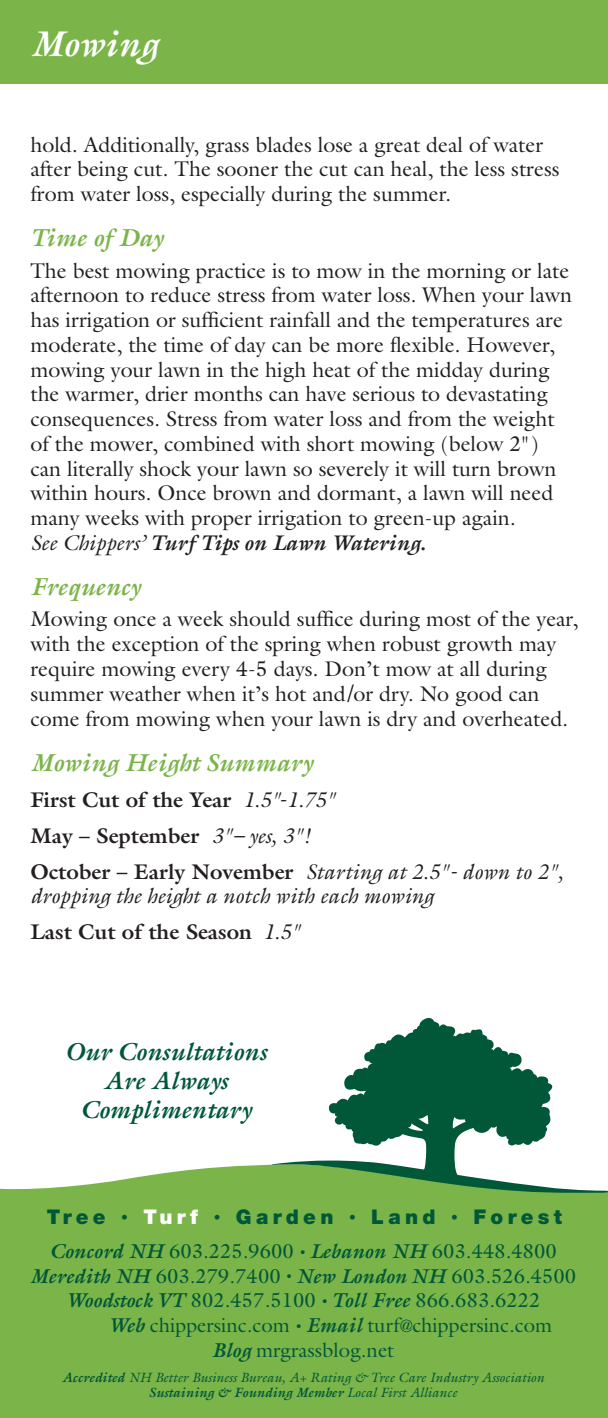
<style>
.page{position:relative;width:608px;height:1418px;background:#fff}
.page>*{position:absolute;margin:0;border:0;box-sizing:border-box;transform-origin:0 0}
.t1{font:italic 700 36px "Galliard";color:#fff}
.t2{font:italic 700 24.75px/29.2px "Galliard";color:#005838;text-align:center}
.t3{font:italic 700 24.75px "Galliard";color:#7bb549}
.t4{font:21.38px/24.8px "Galliard";color:#231f20}
.t5{font:700 21.38px/36px "Galliard";color:#231f20}
.t6{font:italic 21.38px/36px "Galliard";color:#231f20}
.t7{font:20.25px "Galliard";color:#005838}
.t8{font:900 20.25px "Helvetica Neue";letter-spacing:.215em;color:#005838}
.t9{font:italic 13.5px/15.8px "Galliard";color:#005838;text-align:center}
.s1{font-style:italic}
.s2{font-weight:700;font-style:italic}
.s3{font-family:"Minion";font-size:24.75px}
.s4{font-weight:400;font-style:italic}
.s5{font-weight:700;font-style:normal}
.s6{color:#fff}
.s7{font-size:11.25px}
.s8{font-size:18px}
.s9{font-weight:700}
</style>
<div class="page">
<div style="left:0;top:0;width:608px;height:84px;background:#7bb549"></div>
<div style="left:0;top:1164px;width:608px;height:254px;background:#7bb549"></div>
<svg style="left:270px;top:1160px;width:338px;height:33px"></svg>
<svg style="left:328px;top:1017px;width:229px;height:161px;fill:#005838"></svg>
<h1 class="t1" style="left:30px;top:22px;width:129px">Mowing</h1>
<p class="t4" style="left:30px;top:132px;width:530px">hold. Additionally, grass blades lose a great deal of water after being cut. The sooner the cut can heal, the less stress from water loss, especially during the summer.</p>
<p class="t3" style="left:30px;top:222px;width:134px">Time of Day</p>
<p class="t4" style="left:30px;top:258px;width:543px">The best mowing practice is to mow in the morning or late afternoon to reduce stress from water loss. When your lawn has irrigation or sufficient rainfall and the temperatures are moderate, the time of day can be more flexible. However, mowing your lawn in the high heat of the midday during the warmer, drier months can have serious to devastating consequences. Stress from water loss and from the weight of the mower, combined with short mowing (below 2") can literally shock your lawn so severely it will turn brown within hours. Once brown and dormant, a lawn will need many weeks with proper irrigation to green-up again.<br><span class="s1">See Chippers’</span> <span class="s2">Turf Tips on Lawn Watering.</span></p>
<p class="t3" style="left:30px;top:571px;width:111px">Frequency</p>
<p class="t4" style="left:30px;top:606px;width:549px">Mowing once a week should suffice during most of the year, with the exception of the spring when robust growth may require mowing every 4-5 days. Don’t mow at all during summer weather when it’s hot and<span class="s3">/</span>or dry. No good can come from mowing when your lawn is dry and overheated.</p>
<p class="t3" style="left:30px;top:746px;width:284px">Mowing Height Summary</p>
<p class="t5" style="left:30px;top:781px;width:534px">First Cut of the Year <span class="s4">1.5"-1.75"<br></span>May – September <span class="s4">3"– yes, 3"!<br></span>October – Early November <span class="s4">Starting at 2.5"- down to 2",</span></p>
<p class="t6" style="left:30px;top:877px;width:405px">dropping the height a notch with each mowing<br><span class="s5">Last Cut of the Season</span> 1.5"</p>
<p class="t2" style="left:65px;top:1036px;width:203px">Our Consultations<br>Are Always<br>Complimentary</p>
<p class="t8" style="left:47px;top:1205px;width:516px">Tree · <span class="s6">Turf</span> · Garden · Land · Forest</p>
<p class="t7" style="left:49px;top:1238px;width:508px"><span class="s2">Concord NH</span> 603.225.9600 <span class="s7">•</span> <span class="s2">Lebanon NH</span> 603.448.4800</p>
<p class="t7" style="left:30px;top:1263px;width:548px"><span class="s2">Meredith NH</span> 603.279.7400 <span class="s7">•</span> <span class="s2">New London NH</span> 603.526.4500</p>
<p class="t7" style="left:66px;top:1287px;width:476px"><span class="s2">Woodstock VT</span> 802.457.5100 <span class="s7">•</span> <span class="s2">Toll Free</span> 866.683.6222</p>
<p class="t7" style="left:108px;top:1312px;width:445px"><span class="s2">Web</span> chippersinc.com <span class="s7">•</span> <span class="s2">Email</span> turf<span class="s8">@</span>chippersinc.com</p>
<p class="t7" style="left:212px;top:1337px;width:184px"><span class="s2">Blog</span> mrgrassblog.net</p>
<p class="t9" style="left:62px;top:1369px;width:483px"><span class="s9">Accredited</span> NH Better Business Bureau, A+ Rating &amp; Tree Care Industry Association<br><span class="s9">Sustaining &amp; Founding Member</span> Local First Alliance</p>
</div>
